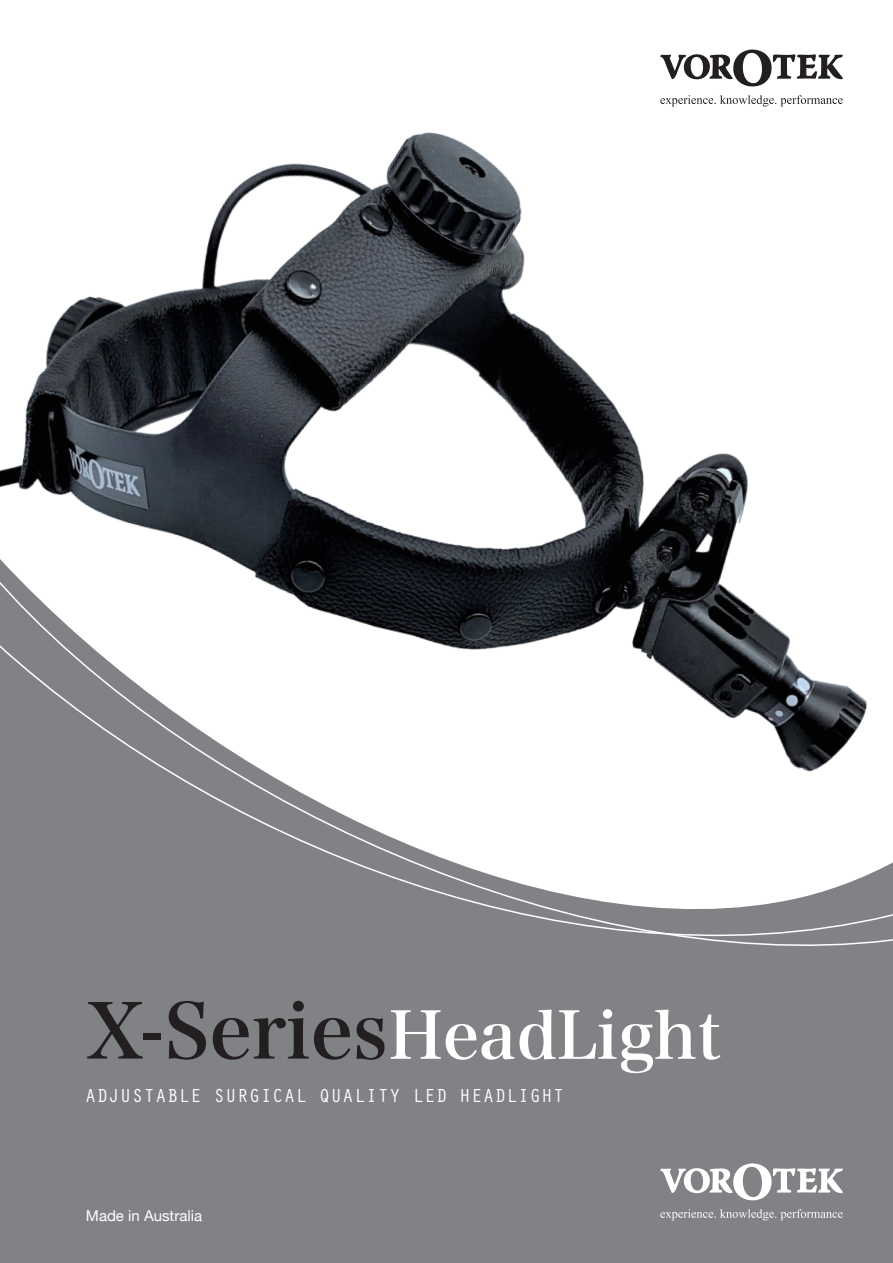
<style>
.page{position:relative;width:893px;height:1263px;background:#fff}
.page>*{position:absolute;margin:0;border:0;box-sizing:border-box;transform-origin:0 0}
.t1{font:64.8px "Hira Min Pro N W6";color:#fff}
.t2{font:19.5px "Orator Std";color:#fff}
.t3{font:15px "Helvetica Neue";color:#fff}
.s1{font-size:75.6px;color:#231f20}
</style>
<div class="page">
<img style="left:0;top:132px;width:749px;height:403px">
<div style="left:0;top:535px;width:893px;height:728px;background:#808285"></div>
<div style="left:0;top:992px;width:893px;height:10px;background:#808285"></div>
<svg style="left:0;top:545px;width:893px;height:447px"></svg>
<svg style="left:660px;top:1163px;width:184px;height:38px"></svg>
<svg style="left:660px;top:1209px;width:183px;height:11px;background:#97999b"></svg>
<svg style="left:660px;top:49px;width:183px;height:38px"></svg>
<svg style="left:660px;top:95px;width:183px;height:12px"></svg>
<h1 class="t1" style="left:86px;top:978px;width:636px"><span class="s1">X-Series</span>HeadLight</h1>
<p class="t2" style="left:85px;top:1081px;width:481px">ADJUSTABLE SURGICAL QUALITY LED HEADLIGHT</p>
<p class="t3" style="left:86px;top:1206px;width:118px">Made in Australia</p>
</div>
